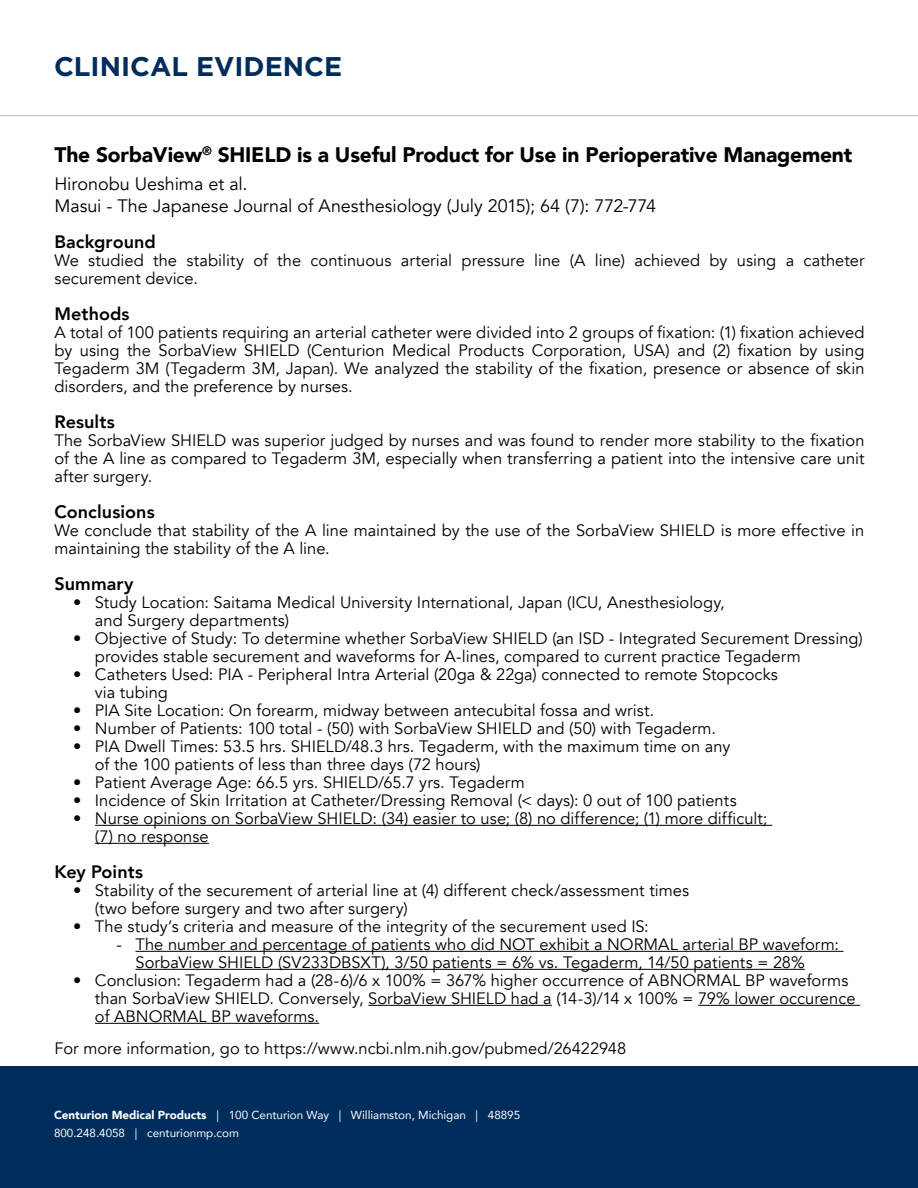
<style>
.page{position:relative;width:918px;height:1188px;background:#fff}
.page>*{position:absolute;margin:0;border:0;box-sizing:border-box;transform-origin:0 0}
.t1{font:700 27px "Gotham";color:#002d5b}
.t2{font:900 21px "Avenir";letter-spacing:-.01em;color:#000}
.t3{font:18px/21.6px "Avenir";letter-spacing:-.005em;color:#000}
.t4{font:800 18px "Avenir";letter-spacing:.005em;color:#000}
.t5{font:16.5px/18px "Avenir";color:#000}
.t6{font:11.7px/18px "Avenir";color:#fff}
.s1{font-weight:900}
</style>
<div class="page">
<div style="left:0;top:1066px;width:918px;height:122px;background:#002d5b"></div>
<hr style="left:0;top:115px;width:918px;height:1px;background:#bcbec0">
<hr style="left:95px;top:825px;width:677px;height:1px;background:#000">
<hr style="left:95px;top:843px;width:114px;height:1px;background:#000">
<hr style="left:136px;top:951px;width:708px;height:1px;background:#000">
<hr style="left:136px;top:969px;width:669px;height:1px;background:#000">
<hr style="left:368px;top:1005px;width:184px;height:1px;background:#000">
<hr style="left:698px;top:1005px;width:162px;height:1px;background:#000">
<hr style="left:95px;top:1023px;width:224px;height:1px;background:#000">
<h1 class="t1" style="left:54px;top:48px;width:290px">CLINICAL EVIDENCE</h1>
<p class="t2" style="left:55px;top:137px;width:799px">The SorbaView<sup>®</sup> SHIELD is a Useful Product for Use in Perioperative Management</p>
<p class="t3" style="left:55px;top:174px;width:603px">Hironobu Ueshima et al.<br>Masui - The Japanese Journal of Anesthesiology (July 2015); 64 (7): 772-774</p>
<p class="t4" style="left:55px;top:228px;width:103px">Background</p>
<p class="t5" style="left:55px;top:252px;width:811px">We studied the stability of the continuous arterial pressure line (A line) achieved by using a catheter securement device.</p>
<p class="t4" style="left:55px;top:300px;width:77px">Methods</p>
<p class="t5" style="left:55px;top:324px;width:812px;text-align:justify">A total of 100 patients requiring an arterial catheter were divided into 2 groups of fixation: (1) fixation achieved by using the SorbaView SHIELD (Centurion Medical Products Corporation, USA) and (2) fixation by using Tegaderm 3M (Tegaderm 3M, Japan). We analyzed the stability of the fixation, presence or absence of skin disorders, and the preference by nurses.</p>
<p class="t4" style="left:55px;top:408px;width:62px">Results</p>
<p class="t5" style="left:55px;top:432px;width:812px;text-align:justify">The SorbaView SHIELD was superior judged by nurses and was found to render more stability to the fixation of the A line as compared to Tegaderm 3M, especially when transferring a patient into the intensive care unit after surgery.</p>
<p class="t4" style="left:55px;top:498px;width:102px">Conclusions</p>
<p class="t5" style="left:55px;top:522px;width:811px">We conclude that stability of the A line maintained by the use of the SorbaView SHIELD is more effective in maintaining the stability of the A line.</p>
<p class="t4" style="left:55px;top:570px;width:81px">Summary</p>
<p class="t5" style="left:95px;top:594px;width:631px;text-indent:-22px">• Study Location: Saitama Medical University International, Japan (ICU, Anesthesiology, and Surgery departments)</p>
<p class="t5" style="left:95px;top:630px;width:769px;text-indent:-22px">• Objective of Study: To determine whether SorbaView SHIELD (an ISD - Integrated Securement Dressing) provides stable securement and waveforms for A-lines, compared to current practice Tegaderm</p>
<p class="t5" style="left:95px;top:666px;width:684px;text-indent:-22px">• Catheters Used: PIA - Peripheral Intra Arterial (20ga &amp; 22ga) connected to remote Stopcocks via tubing</p>
<p class="t5" style="left:73px;top:702px;width:583px">• PIA Site Location: On forearm, midway between antecubital fossa and wrist.</p>
<p class="t5" style="left:73px;top:720px;width:644px">• Number of Patients: 100 total - (50) with SorbaView SHIELD and (50) with Tegaderm.</p>
<p class="t5" style="left:95px;top:738px;width:637px;text-indent:-22px">• PIA Dwell Times: 53.5 hrs. SHIELD/48.3 hrs. Tegaderm, with the maximum time on any of the 100 patients of less than three days (72 hours)</p>
<p class="t5" style="left:73px;top:774px;width:453px">• Patient Average Age: 66.5 yrs. SHIELD/65.7 yrs. Tegaderm</p>
<p class="t5" style="left:73px;top:792px;width:665px">• Incidence of Skin Irritation at Catheter/Dressing Removal (&lt; days): 0 out of 100 patients</p>
<p class="t5" style="left:95px;top:810px;width:674px;text-indent:-22px">• Nurse opinions on SorbaView SHIELD: (34) easier to use; (8) no difference; (1) more difficult; (7) no response</p>
<p class="t4" style="left:55px;top:858px;width:90px">Key Points</p>
<p class="t5" style="left:95px;top:882px;width:596px;text-indent:-22px">• Stability of the securement of arterial line at (4) different check/assessment times (two before surgery and two after surgery)</p>
<p class="t5" style="left:73px;top:918px;width:577px">• The study’s criteria and measure of the integrity of the securement used IS:</p>
<p class="t5" style="left:135px;top:936px;width:705px;text-indent:-19px">- The number and percentage of patients who did NOT exhibit a NORMAL arterial BP waveform:<br>SorbaView SHIELD (SV233DBSXT), 3/50 patients = 6% vs. Tegaderm, 14/50 patients = 28%</p>
<p class="t5" style="left:95px;top:972px;width:762px;text-indent:-22px">• Conclusion: Tegaderm had a (28-6)/6 x 100% = 367% higher occurrence of ABNORMAL BP waveforms than SorbaView SHIELD. Conversely, SorbaView SHIELD had a (14-3)/14 x 100% = 79% lower occurence of ABNORMAL BP waveforms.</p>
<p class="t5" style="left:54px;top:1039px;width:573px">For more information, go to https://www.ncbi.nlm.nih.gov/pubmed/26422948</p>
<p class="t6" style="left:54px;top:1105px;width:468px"><span class="s1">Centurion Medical Products</span> | 100 Centurion Way | Williamston, Michigan | 48895<br>800.248.4058 | centurionmp.com</p>
</div>
